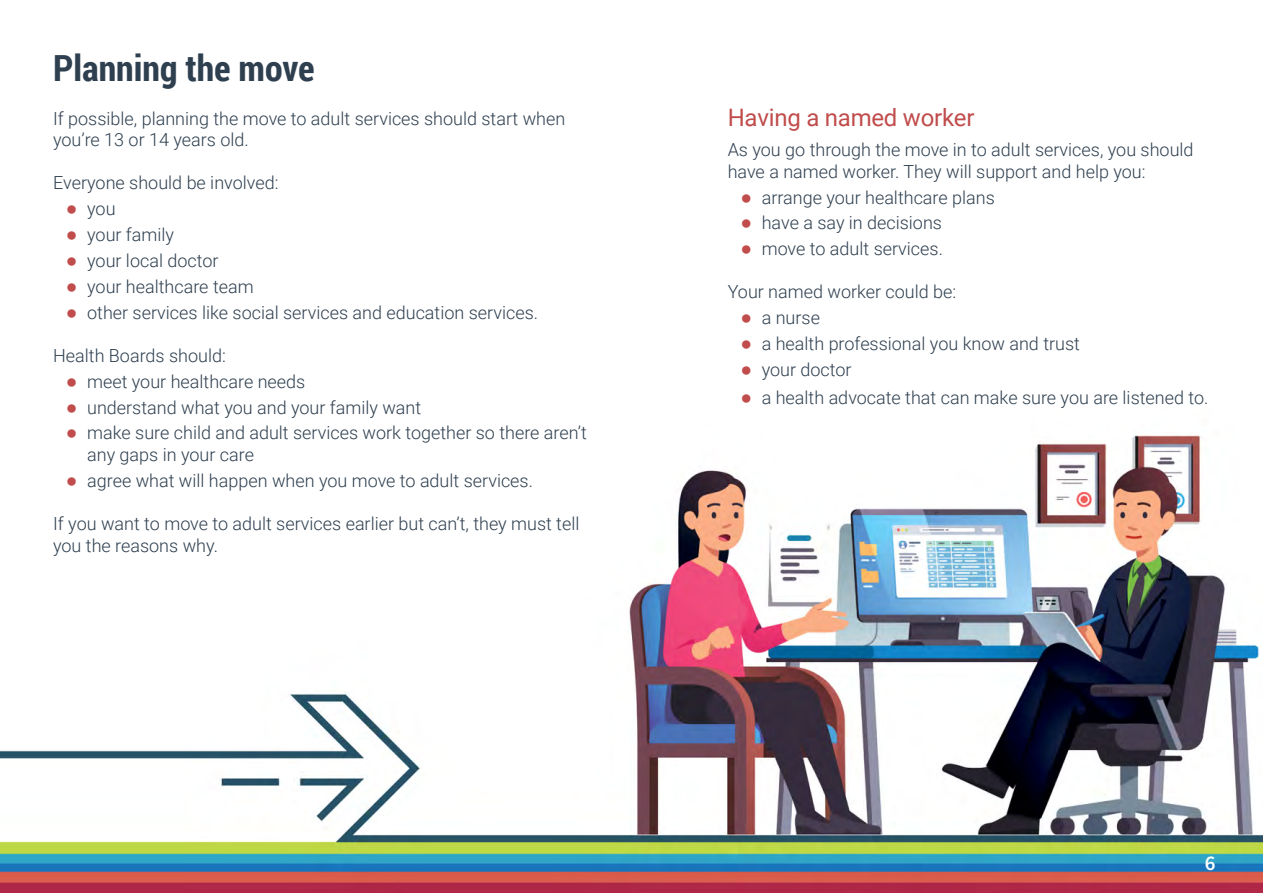
<style>
.page{position:relative;width:1263px;height:893px;background:#fff}
.page>*{position:absolute;margin:0;border:0;box-sizing:border-box;transform-origin:0 0}
.t1{font:700 36px "Roboto Condensed";color:#2e3f4f}
.t2{font:24px "Roboto";letter-spacing:-.01em;color:#c14c4c}
.t3{font:600 21px "Source Sans Pro";color:#fff}
.t4{font:300 18px/21.6px "Roboto";color:#2e3f4f}
.s1{font-family:"Arial";font-weight:700;font-size:19.5px;color:#c14c4c}
</style>
<div class="page">
<img style="left:0;top:435px;width:1263px;height:458px">
<p class="t1" style="left:53px;top:43px;width:263px">Planning the move</p>
<p class="t4" style="left:53px;top:107px;width:514px">If possible, planning the move to adult services should start when you’re 13 or 14 years old.</p>
<p class="t4" style="left:53px;top:171px;width:227px">Everyone should be involved:</p>
<p class="t4" style="left:66px;top:197px;width:51px"><span class="s1">●</span> you</p>
<p class="t4" style="left:66px;top:223px;width:110px"><span class="s1">●</span> your family</p>
<p class="t4" style="left:66px;top:249px;width:154px"><span class="s1">●</span> your local doctor</p>
<p class="t4" style="left:66px;top:275px;width:189px"><span class="s1">●</span> your healthcare team</p>
<p class="t4" style="left:66px;top:301px;width:474px"><span class="s1">●</span> other services like social services and education services.</p>
<p class="t4" style="left:53px;top:344px;width:174px">Health Boards should:</p>
<p class="t4" style="left:66px;top:370px;width:241px"><span class="s1">●</span> meet your healthcare needs</p>
<p class="t4" style="left:66px;top:396px;width:357px"><span class="s1">●</span> understand what you and your family want</p>
<p class="t4" style="left:87px;top:421px;width:501px;text-indent:-21px"><span class="s1">●</span> make sure child and adult services work together so there aren’t any gaps in your care</p>
<p class="t4" style="left:66px;top:469px;width:469px"><span class="s1">●</span> agree what will happen when you move to adult services.</p>
<p class="t4" style="left:53px;top:512px;width:528px">If you want to move to adult services earlier but can’t, they must tell you the reasons why.</p>
<p class="t2" style="left:728px;top:101px;width:248px">Having a named worker</p>
<p class="t4" style="left:728px;top:138px;width:467px">As you go through the move in to adult services, you should have a named worker. They will support and help you:</p>
<p class="t4" style="left:740px;top:186px;width:256px"><span class="s1">●</span> arrange your healthcare plans</p>
<p class="t4" style="left:740px;top:212px;width:203px"><span class="s1">●</span> have a say in decisions</p>
<p class="t4" style="left:740px;top:237px;width:204px"><span class="s1">●</span> move to adult services.</p>
<p class="t4" style="left:728px;top:281px;width:230px">Your named worker could be:</p>
<p class="t4" style="left:740px;top:306px;width:81px"><span class="s1">●</span> a nurse</p>
<p class="t4" style="left:740px;top:332px;width:341px"><span class="s1">●</span> a health professional you know and trust</p>
<p class="t4" style="left:740px;top:358px;width:113px"><span class="s1">●</span> your doctor</p>
<p class="t4" style="left:740px;top:386px;width:469px"><span class="s1">●</span> a health advocate that can make sure you are listened to.</p>
<p class="t3" style="left:1205px;top:849px;width:12px">6</p>
</div>
